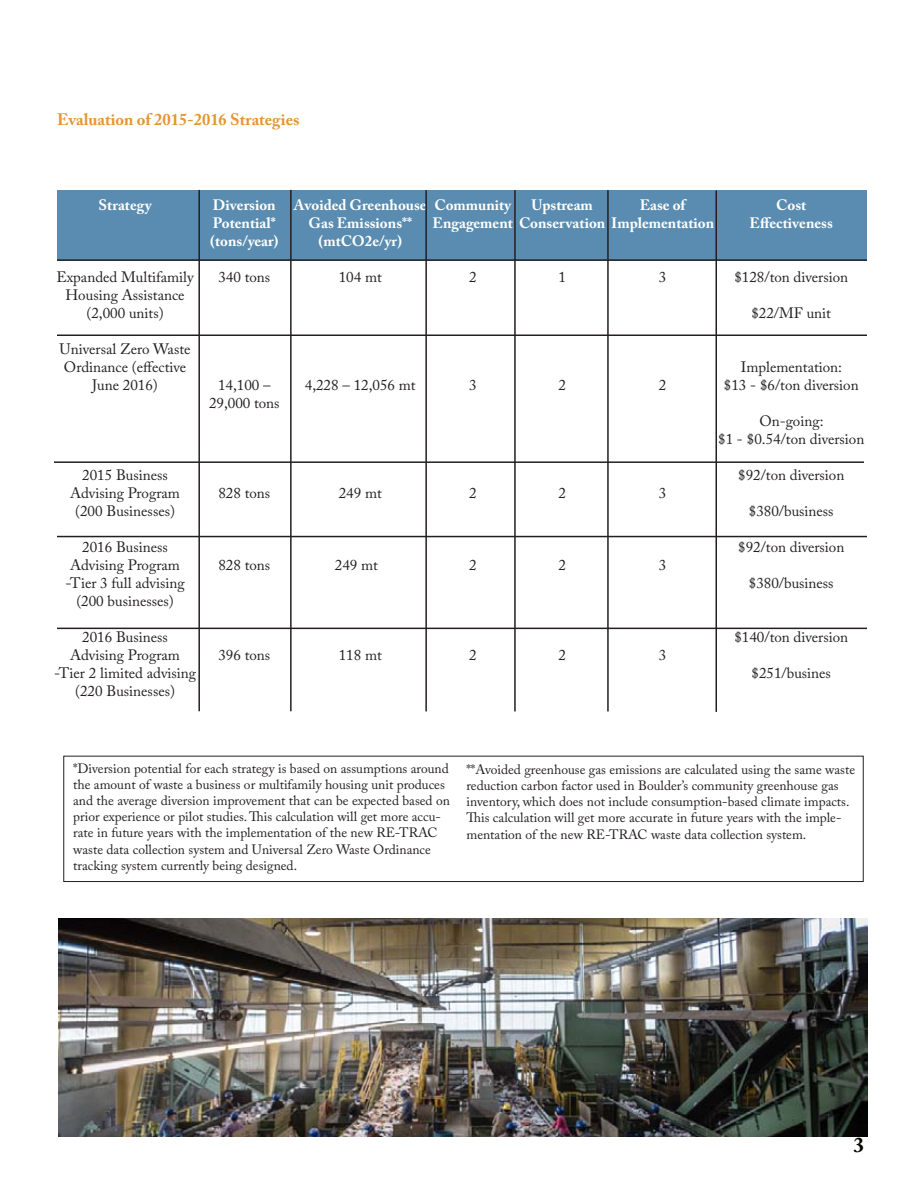
<style>
.page{position:relative;width:918px;height:1188px;background:#fff}
.page>*{position:absolute;margin:0;border:0;box-sizing:border-box;transform-origin:0 0}
.t1{font:700 21px "Adobe Caslon Pro";color:#060604}
.t2{font:700 16.5px "Adobe Caslon Pro";color:#e39633}
.t3{font:15px/18px "Adobe Caslon Pro";color:#231f20;text-align:center}
.t4{font:700 15px/18px "Adobe Caslon Pro";color:#fff;text-align:center}
.t5{font:700 15px/17.5px "Adobe Caslon Pro";color:#fffefc}
.t6{font:13.5px/16.2px "Adobe Caslon Pro";color:#231f20}
</style>
<div class="page">
<div style="left:58px;top:190px;width:809px;height:71px;background:#598cb0"></div>
<hr style="left:57px;top:259px;width:810px;height:2px;background:#231f20">
<hr style="left:198px;top:190px;width:2px;height:521px;background:#231f20">
<hr style="left:290px;top:190px;width:2px;height:521px;background:#231f20">
<hr style="left:425px;top:190px;width:2px;height:521px;background:#231f20">
<hr style="left:514px;top:190px;width:2px;height:521px;background:#231f20">
<hr style="left:607px;top:190px;width:2px;height:521px;background:#231f20">
<hr style="left:716px;top:191px;width:1px;height:521px;background:#231f20">
<hr style="left:57px;top:334px;width:810px;height:2px;background:#231f20">
<hr style="left:54px;top:461px;width:810px;height:2px;background:#231f20">
<hr style="left:57px;top:536px;width:810px;height:1px;background:#231f20">
<hr style="left:57px;top:628px;width:810px;height:1px;background:#231f20">
<div style="left:63px;top:756px;width:801px;height:126px;border:1px solid #231f20"></div>
<img style="left:59px;top:919px;width:808px;height:218px">
<p class="t2" style="left:57px;top:109px;width:244px">Evaluation of 2015-2016 Strategies</p>
<p class="t5" style="left:98px;top:196px;width:55px">Strategy</p>
<p class="t3" style="left:56px;top:268px;width:139px">Expanded Multifamily<br>Housing Assistance</p>
<p class="t3" style="left:86px;top:304px;width:79px">(2,000 units)</p>
<p class="t3" style="left:60px;top:340px;width:132px">Universal Zero Waste<br>Ordinance (effective<br>June 2016)</p>
<p class="t4" style="left:213px;top:196px;width:64px">Diversion</p>
<p class="t4" style="left:213px;top:214px;width:64px">Potential*</p>
<p class="t4" style="left:210px;top:232px;width:70px">(tons/year)</p>
<p class="t3" style="left:218px;top:268px;width:53px">340 tons</p>
<p class="t3" style="left:218px;top:376px;width:54px">14,100 –</p>
<p class="t3" style="left:209px;top:394px;width:72px">29,000 tons</p>
<p class="t3" style="left:82px;top:466px;width:87px">2015 Business</p>
<p class="t3" style="left:70px;top:484px;width:111px">Advising Program</p>
<p class="t3" style="left:75px;top:502px;width:101px">(200 Businesses)</p>
<p class="t3" style="left:82px;top:538px;width:87px">2016 Business</p>
<p class="t3" style="left:66px;top:556px;width:121px">Advising Program -Tier 3 full advising</p>
<p class="t3" style="left:76px;top:592px;width:99px">(200 businesses)</p>
<p class="t3" style="left:82px;top:628px;width:87px">2016 Business</p>
<p class="t3" style="left:54px;top:646px;width:144px">Advising Program -Tier 2 limited advising</p>
<p class="t3" style="left:75px;top:682px;width:101px">(220 Businesses)</p>
<p class="t3" style="left:218px;top:484px;width:53px">828 tons</p>
<p class="t3" style="left:218px;top:556px;width:53px">828 tons</p>
<p class="t3" style="left:218px;top:646px;width:53px">396 tons</p>
<p class="t5" style="left:640px;top:196px;width:47px">Ease of</p>
<p class="t4" style="left:294px;top:196px;width:134px">Avoided Greenhouse<br>Gas Emissions**</p>
<p class="t4" style="left:319px;top:232px;width:85px">(mtCO2e/yr)</p>
<p class="t3" style="left:339px;top:268px;width:45px">104 mt</p>
<p class="t5" style="left:531px;top:196px;width:63px">Upstream</p>
<p class="t5" style="left:433px;top:196px;width:283px">Community<br>Engagement Conservation Implementation</p>
<p class="t3" style="left:469px;top:268px;width:9px">2</p>
<p class="t3" style="left:659px;top:268px;width:9px">3</p>
<p class="t3" style="left:558px;top:268px;width:9px">1</p>
<p class="t4" style="left:776px;top:196px;width:32px">Cost</p>
<p class="t4" style="left:750px;top:214px;width:85px">Effectiveness</p>
<p class="t3" style="left:734px;top:268px;width:115px">$128/ton diversion</p>
<p class="t3" style="left:751px;top:304px;width:81px">$22/MF unit</p>
<p class="t3" style="left:305px;top:376px;width:112px">4,228 – 12,056 mt</p>
<p class="t3" style="left:469px;top:376px;width:9px">3</p>
<p class="t3" style="left:558px;top:376px;width:9px">2</p>
<p class="t3" style="left:339px;top:484px;width:45px">249 mt</p>
<p class="t3" style="left:469px;top:484px;width:9px">2</p>
<p class="t3" style="left:558px;top:484px;width:9px">2</p>
<p class="t3" style="left:335px;top:556px;width:45px">249 mt</p>
<p class="t3" style="left:469px;top:556px;width:9px">2</p>
<p class="t3" style="left:558px;top:556px;width:9px">2</p>
<p class="t3" style="left:659px;top:376px;width:9px">2</p>
<p class="t3" style="left:659px;top:484px;width:9px">3</p>
<p class="t3" style="left:659px;top:556px;width:9px">3</p>
<p class="t3" style="left:741px;top:358px;width:103px">Implementation:</p>
<p class="t3" style="left:724px;top:376px;width:136px">$13 - $6/ton diversion</p>
<p class="t3" style="left:759px;top:412px;width:66px">On-going:</p>
<p class="t3" style="left:718px;top:430px;width:148px">$1 - $0.54/ton diversion</p>
<p class="t3" style="left:738px;top:466px;width:108px">$92/ton diversion</p>
<p class="t3" style="left:749px;top:502px;width:86px">$380/business</p>
<p class="t3" style="left:738px;top:538px;width:108px">$92/ton diversion</p>
<p class="t3" style="left:749px;top:574px;width:86px">$380/business</p>
<p class="t3" style="left:339px;top:646px;width:45px">118 mt</p>
<p class="t3" style="left:469px;top:646px;width:9px">2</p>
<p class="t3" style="left:558px;top:646px;width:9px">2</p>
<p class="t3" style="left:659px;top:646px;width:9px">3</p>
<p class="t3" style="left:734px;top:628px;width:115px">$140/ton diversion</p>
<p class="t3" style="left:752px;top:664px;width:81px">$251/busines</p>
<p class="t6" style="left:73px;top:760px;width:378px">*Diversion potential for each strategy is based on assumptions around the amount of waste a business or multifamily housing unit produces and the average diversion improvement that can be expected based on prior experience or pilot studies. This calculation will get more accu&shy;rate in future years with the implementation of the new RE-TRAC waste data collection system and Universal Zero Waste Ordinance tracking system currently being designed.</p>
<p class="t6" style="left:466px;top:761px;width:390px">**Avoided greenhouse gas emissions are calculated using the same waste reduction carbon factor used in Boulder’s community greenhouse gas inventory, which does not include consumption-based climate impacts.<br>This calculation will get more accurate in future years with the imple&shy;mentation of the new RE-TRAC waste data collection system.</p>
<p class="t1" style="left:854px;top:1133px;width:12px">3</p>
</div>
